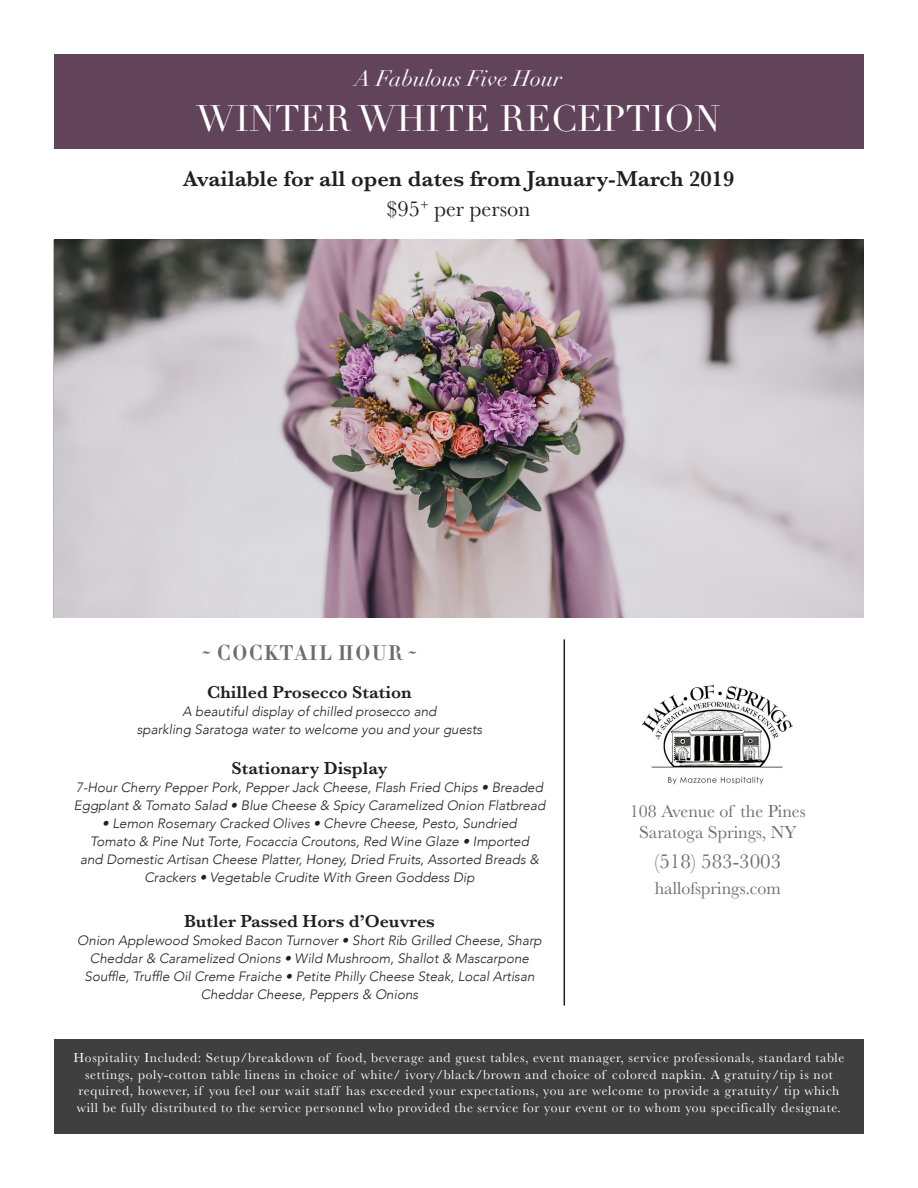
<style>
.page{position:relative;width:918px;height:1188px;background:#fff}
.page>*{position:absolute;margin:0;border:0;box-sizing:border-box;transform-origin:0 0}
.t1{font:36px "Didot";color:#fff}
.t2{font:600 22.5px "Baskerville";color:#231f20}
.t3{font:22.5px "Baskerville";color:#231f20}
.t4{font:italic 21.9px "Didot";color:#fff}
.t5{font:21px "Didot HTF B06 Bold";letter-spacing:.075em;color:#6c6d70}
.t6{font:21px "Baskerville";color:#6c6d70}
.t7{font:600 18px "Baskerville";color:#231f20}
.t8{font:18px "Baskerville";color:#6c6d70}
.t9{font:italic 300 13.5px/18px "Avenir";color:#231f20;text-align:center}
.t10{font:13.5px/16.5px "Baskerville";letter-spacing:.05em;color:#fff;text-align:center}
</style>
<div class="page">
<div style="left:54px;top:54px;width:810px;height:94px;background:#61445a"></div>
<div style="left:54px;top:1040px;width:810px;height:94px;background:#403f40"></div>
<img style="left:642px;top:684px;width:151px;height:101px">
<hr style="left:564px;top:639px;width:1px;height:367px;background:#231f20">
<img style="left:55px;top:240px;width:808px;height:378px">
<p class="t4" style="left:355px;top:65px;width:209px">A Fabulous Five Hour</p>
<p class="t1" style="left:197px;top:97px;width:525px">WINTER WHITE RECEPTION</p>
<p class="t2" style="left:183px;top:163px;width:553px">Available for all open dates from January-March 2019</p>
<p class="t3" style="left:386px;top:194px;width:145px">$95<sup>+</sup> per person</p>
<p class="t5" style="left:202px;top:640px;width:216px">~ COCKTAIL HOUR ~</p>
<p class="t7" style="left:207px;top:679px;width:206px">Chilled Prosecco Station</p>
<p class="t9" style="left:137px;top:702px;width:347px">A beautiful display of chilled prosecco and<br>sparkling Saratoga water to welcome you and your guests</p>
<p class="t7" style="left:232px;top:755px;width:157px">Stationary Display</p>
<p class="t9" style="left:74px;top:778px;width:473px;text-align:left">7-Hour Cherry Pepper Pork, Pepper Jack Cheese, Flash Fried Chips • Breaded<br>Eggplant &amp; Tomato Salad • Blue Cheese &amp; Spicy Caramelized Onion Flatbread</p>
<p class="t9" style="left:80px;top:814px;width:460px">• Lemon Rosemary Cracked Olives • Chevre Cheese, Pesto, Sundried Tomato &amp; Pine Nut Torte, Focaccia Croutons, Red Wine Glaze • Imported and Domestic Artisan Cheese Platter, Honey, Dried Fruits, Assorted Breads &amp; Crackers • Vegetable Crudite With Green Goddess Dip</p>
<p class="t7" style="left:184px;top:908px;width:252px">Butler Passed Hors d’Oeuvres</p>
<p class="t9" style="left:77px;top:931px;width:466px">Onion Applewood Smoked Bacon Turnover • Short Rib Grilled Cheese, Sharp Cheddar &amp; Caramelized Onions • Wild Mushroom, Shallot &amp; Mascarpone Souffle, Truffle Oil Creme Fraiche • Petite Philly Cheese Steak, Local Artisan Cheddar Cheese, Peppers &amp; Onions</p>
<p class="t8" style="left:630px;top:800px;width:177px">108 Avenue of the Pines</p>
<p class="t8" style="left:639px;top:821px;width:159px">Saratoga Springs, NY</p>
<p class="t6" style="left:654px;top:848px;width:128px">(518) 583-3003</p>
<p class="t8" style="left:655px;top:877px;width:128px">hallofsprings.com</p>
<p class="t10" style="left:73px;top:1050px;width:773px">Hospitality Included: Setup/breakdown of food, beverage and guest tables, event manager, service professionals, standard table settings, poly-cotton table linens in choice of white/ ivory/black/brown and choice of colored napkin. A gratuity/tip is not required, however, if you feel our wait staff has exceeded your expectations, you are welcome to provide a gratuity/ tip which will be fully distributed to the service personnel who provided the service for your event or to whom you specifically designate.</p>
</div>
